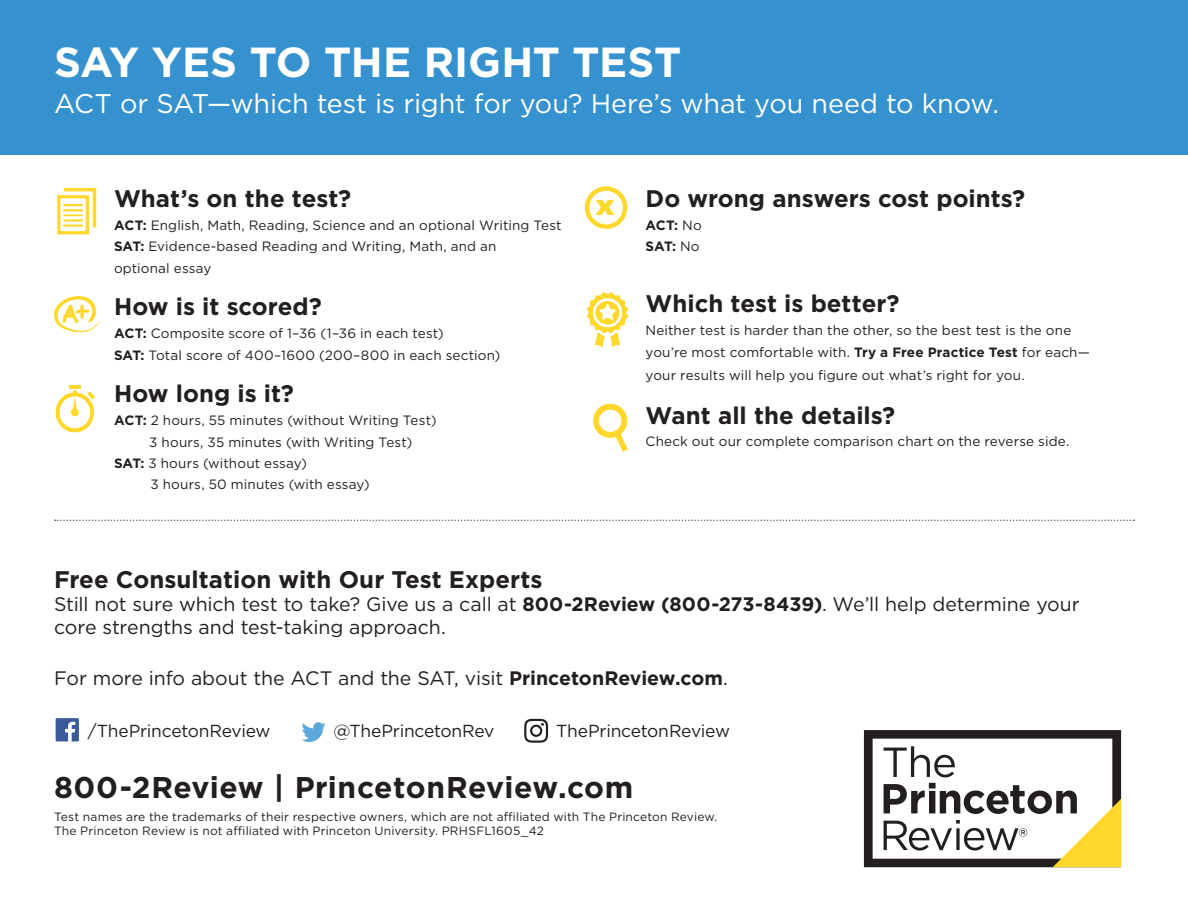
<style>
.page{position:relative;width:1188px;height:918px;background:#fff}
.page>*{position:absolute;margin:0;border:0;box-sizing:border-box;transform-origin:0 0}
.t1{font:700 42px "Gotham";letter-spacing:-.005em;color:#fff}
.t2{font:700 30px "Gotham";letter-spacing:.015em;color:#231f20}
.t3{font:900 28.95px "Arial";color:#ffd82b}
.t4{font:27px "Gotham";letter-spacing:-.01em;color:#fff}
.t5{font:700 24px "Gotham";color:#231f20}
.t6{font:19.5px/23.4px "Gotham";letter-spacing:-.005em;color:#231f20}
.t7{font:17.4px "Gotham";letter-spacing:-.015em;color:#231f20}
.t8{font:13.5px/22.5px "Gotham";letter-spacing:.01em;color:#231f20}
.t9{font:700 13.5px "Gotham";letter-spacing:-.01em;color:#231f20}
.t10{font:12px "Gotham";letter-spacing:.015em;color:#231f20}
.s1{font-weight:700}
.s2{font-weight:400}
</style>
<div class="page">
<div style="left:0;top:0;width:1188px;height:154px;background:#3592cf"></div>
<svg style="left:55px;top:520px;width:1079px;height:1px"></svg>
<svg style="left:56px;top:385px;width:38px;height:47px"></svg>
<svg style="left:54px;top:296px;width:47px;height:37px"></svg>
<svg style="left:586px;top:292px;width:42px;height:55px"></svg>
<div style="left:585px;top:186px;width:42px;height:43px;border:4px solid #ffd82b;border-radius:50%"></div>
<svg style="left:57px;top:188px;width:39px;height:47px"></svg>
<svg style="left:593px;top:403px;width:35px;height:49px"></svg>
<svg style="left:864px;top:730px;width:257px;height:137px"></svg>
<svg style="left:524px;top:719px;width:24px;height:24px"></svg>
<div style="left:56px;top:718px;width:23px;height:23px;background:#3b5a9a"></div>
<svg style="left:65px;top:722px;width:10px;height:20px"></svg>
<svg style="left:302px;top:722px;width:24px;height:20px"></svg>
<p class="t1" style="left:54px;top:35px;width:629px">SAY YES TO THE RIGHT TEST</p>
<p class="t4" style="left:54px;top:86px;width:947px">ACT or SAT—which test is right for you? Here’s what you need to know.</p>
<p class="t5" style="left:114px;top:183px;width:239px">What’s on the test?</p>
<p class="t8" style="left:114px;top:213px;width:449px"><span class="s1">ACT:</span> English, Math, Reading, Science and an optional Writing Test</p>
<p class="t8" style="left:114px;top:234px;width:384px"><span class="s1">SAT:</span> Evidence-based Reading and Writing, Math, and an</p>
<p class="t8" style="left:114px;top:257px;width:99px">optional essay</p>
<p class="t5" style="left:114px;top:291px;width:209px">How is it scored?</p>
<p class="t8" style="left:114px;top:321px;width:331px"><span class="s1">ACT:</span> Composite score of 1–36 (1–36 in each test)</p>
<p class="t8" style="left:114px;top:344px;width:388px"><span class="s1">SAT:</span> Total score of 400–1600 (200–800 in each section)</p>
<p class="t5" style="left:114px;top:378px;width:181px">How long is it?</p>
<p class="t8" style="left:149px;top:408px;width:289px;text-indent:-35px"><span class="s1">ACT:</span> 2 hours, 55 minutes (without Writing Test)<br>3 hours, 35 minutes (with Writing Test)</p>
<p class="t8" style="left:114px;top:452px;width:195px"><span class="s1">SAT:</span> 3 hours (without essay)</p>
<p class="t8" style="left:150px;top:473px;width:221px">3 hours, 50 minutes (with essay)</p>
<p class="t3" style="left:596px;top:183px;width:21px">x</p>
<p class="t5" style="left:646px;top:183px;width:381px">Do wrong answers cost points?</p>
<p class="t9" style="left:646px;top:216px;width:58px">ACT: <span class="s2">No</span></p>
<p class="t9" style="left:646px;top:237px;width:56px">SAT: <span class="s2">No</span></p>
<p class="t5" style="left:646px;top:288px;width:255px">Which test is better?</p>
<p class="t8" style="left:646px;top:318px;width:446px">Neither test is harder than the other, so the best test is the one you’re most comfortable with. <span class="s1">Try a Free Practice Test</span> for each— your results will help you figure out what’s right for you.</p>
<p class="t5" style="left:646px;top:399px;width:251px">Want all the details?</p>
<p class="t8" style="left:646px;top:430px;width:425px">Check out our complete comparison chart on the reverse side.</p>
<p class="t5" style="left:54px;top:563px;width:490px">Free Consultation with Our Test Experts</p>
<p class="t6" style="left:54px;top:592px;width:1027px">Still not sure which test to take? Give us a call at <span class="s1">800-2Review (800-273-8439)</span>. We’ll help determine your core strengths and test-taking approach.</p>
<p class="t6" style="left:54px;top:666px;width:675px">For more info about the ACT and the SAT, visit <span class="s1">PrincetonReview.com</span>.</p>
<p class="t7" style="left:88px;top:720px;width:184px">/ThePrincetonReview</p>
<p class="t7" style="left:334px;top:720px;width:162px">@ThePrincetonRev</p>
<p class="t7" style="left:556px;top:720px;width:175px">ThePrincetonReview</p>
<p class="t2" style="left:54px;top:768px;width:581px">800-2Review | PrincetonReview.com</p>
<p class="t10" style="left:54px;top:809px;width:665px">Test names are the trademarks of their respective owners, which are not affiliated with The Princeton Review.</p>
<p class="t10" style="left:54px;top:823px;width:492px">The Princeton Review is not affiliated with Princeton University. PRHSFL1605_42</p>
</div>
